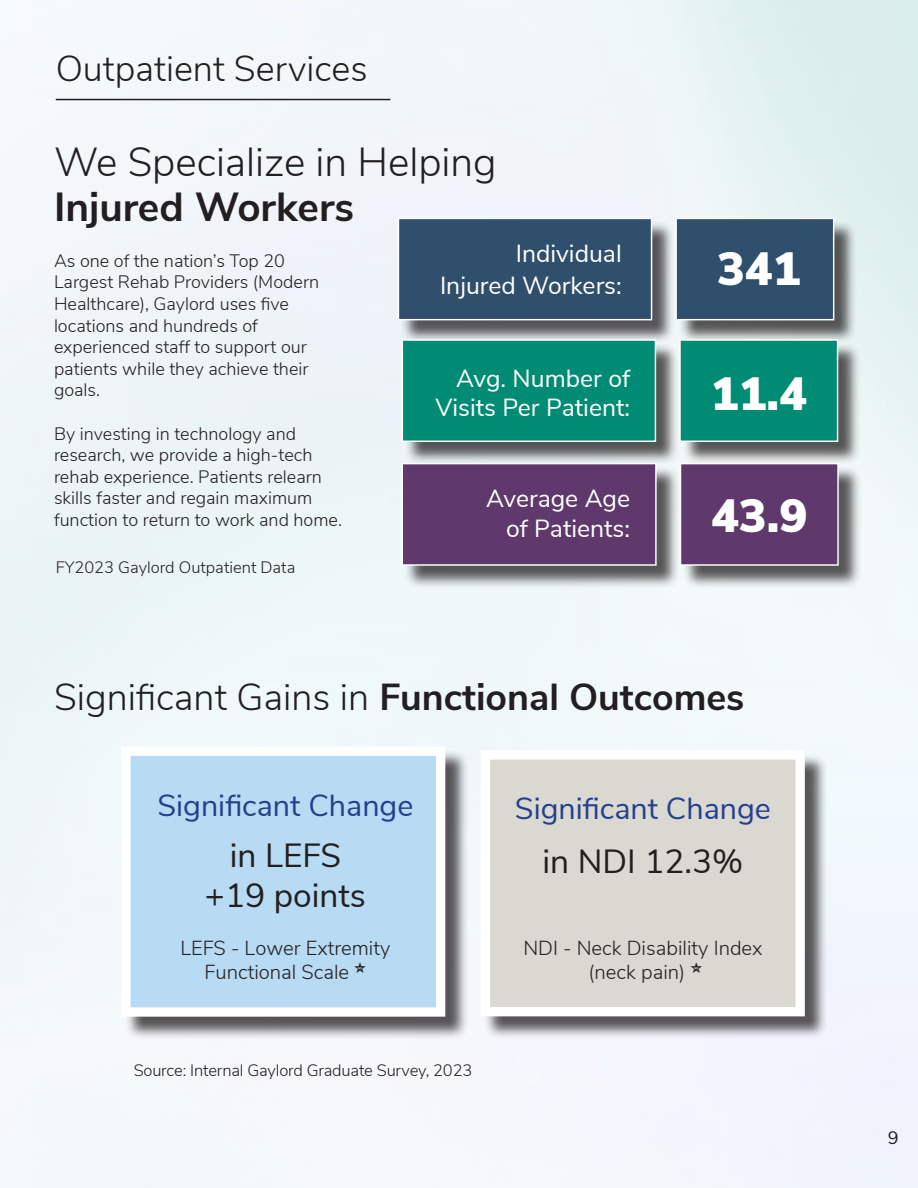
<style>
.page{position:relative;width:918px;height:1188px;background:#fff}
.page>*{position:absolute;margin:0;border:0;box-sizing:border-box;transform-origin:0 0}
.t1{font:900 46.5px "Nunito Sans";color:#fff}
.t2{font:300 40.5px "Nunito Sans";color:#231f20}
.t3{font:700 40.5px "Nunito Sans";color:#231f20}
.t4{font:300 37.5px "Nunito Sans";color:#231f20}
.t5{font:300 36px "Nunito Sans";color:#231f20}
.t6{font:33.45px "Nunito Sans";color:#231f20}
.t7{font:30.45px "Nunito Sans";color:#253f8e}
.t8{font:24.75px/32.1px "Nunito Sans";color:#fff;text-align:right}
.t9{font:300 20.25px "Nunito Sans";color:#231f20}
.t10{font:300 18px/21.6px "Nunito Sans";color:#231f20}
.t11{font:18px "Nunito Sans";color:#231f20}
.t12{font:300 16.5px "Nunito Sans";letter-spacing:-.01em;color:#231f20}
.s1{font-weight:700}
</style>
<div class="page">
<hr style="left:56px;top:99px;width:334px;height:1px;background:#231f20">
<div style="left:683px;top:466px;width:179px;height:123px;background:#231f20;opacity:.75"></div>
<div style="left:680px;top:463px;width:159px;height:103px;background:#5f396c;border:1px solid #fff"></div>
<div style="left:678px;top:221px;width:179px;height:122px;background:#231f20;opacity:.75"></div>
<div style="left:675px;top:218px;width:159px;height:102px;background:#2f4f6c;border:1px solid #fff"></div>
<div style="left:404px;top:466px;width:276px;height:123px;background:#231f20;opacity:.75"></div>
<div style="left:402px;top:463px;width:255px;height:103px;background:#5f396c;border:1px solid #fff"></div>
<div style="left:401px;top:221px;width:274px;height:122px;background:#231f20;opacity:.75"></div>
<div style="left:398px;top:218px;width:254px;height:102px;background:#2f4f6c;border:1px solid #fff"></div>
<div style="left:682px;top:342px;width:179px;height:123px;background:#231f20;opacity:.75"></div>
<div style="left:679px;top:339px;width:159px;height:103px;background:#008c74;border:1px solid #fff"></div>
<div style="left:405px;top:342px;width:274px;height:123px;background:#231f20;opacity:.75"></div>
<div style="left:402px;top:339px;width:254px;height:103px;background:#008c74;border:1px solid #fff"></div>
<div style="left:124px;top:750px;width:344px;height:290px;background:#231f20;opacity:.75"></div>
<div style="left:121px;top:747px;width:324px;height:270px;background:#b7dbf2;border:9px solid #fff"></div>
<div style="left:484px;top:753px;width:344px;height:287px;background:#231f20;opacity:.75"></div>
<div style="left:481px;top:750px;width:324px;height:266px;background:#d9d9d1;border:9px solid #fff"></div>
<p class="t5" style="left:56px;top:42px;width:313px">Outpatient Services</p>
<p class="t2" style="left:54px;top:132px;width:444px">We Specialize in Helping</p>
<p class="t3" style="left:54px;top:177px;width:302px">Injured Workers</p>
<p class="t8" style="left:440px;top:235px;width:183px">Individual<br>Injured Workers:</p>
<p class="t10" style="left:54px;top:249px;width:267px">As one of the nation’s Top 20<br>Largest Rehab Providers (Modern<br>Healthcare), Gaylord uses five locations and hundreds of experienced staff to support our patients while they achieve their goals.</p>
<p class="t10" style="left:54px;top:421px;width:290px">By investing in technology and research, we provide a high-tech rehab experience. Patients relearn skills faster and regain maximum function to return to work and home.</p>
<p class="t12" style="left:56px;top:556px;width:241px">FY2023 Gaylord Outpatient Data</p>
<p class="t8" style="left:456px;top:360px;width:175px">Avg. Number of</p>
<p class="t8" style="left:435px;top:390px;width:196px">Visits Per Patient:</p>
<p class="t8" style="left:486px;top:481px;width:146px">Average Age</p>
<p class="t8" style="left:506px;top:511px;width:126px">of Patients:</p>
<p class="t1" style="left:717px;top:235px;width:85px">341</p>
<p class="t1" style="left:711px;top:359px;width:98px">11.4</p>
<p class="t1" style="left:711px;top:481px;width:98px">43.9</p>
<p class="t4" style="left:54px;top:669px;width:692px">Significant Gains in <span class="s1">Functional Outcomes</span></p>
<p class="t7" style="left:157px;top:783px;width:258px">Significant Change</p>
<p class="t6" style="left:230px;top:831px;width:113px">in LEFS</p>
<p class="t6" style="left:205px;top:871px;width:162px">+19 points</p>
<p class="t9" style="left:180px;top:933px;width:212px">LEFS - Lower Extremity</p>
<p class="t9" style="left:205px;top:958px;width:146px">Functional Scale</p>
<p class="t12" style="left:134px;top:1058px;width:340px">Source: Internal Gaylord Graduate Survey, 2023</p>
<p class="t7" style="left:515px;top:786px;width:258px">Significant Change</p>
<p class="t6" style="left:543px;top:837px;width:202px">in NDI 12.3%</p>
<p class="t9" style="left:523px;top:933px;width:241px">NDI - Neck Disability Index</p>
<p class="t9" style="left:589px;top:958px;width:98px">(neck pain)</p>
<p class="t11" style="left:888px;top:1124px;width:12px">9</p>
</div>
